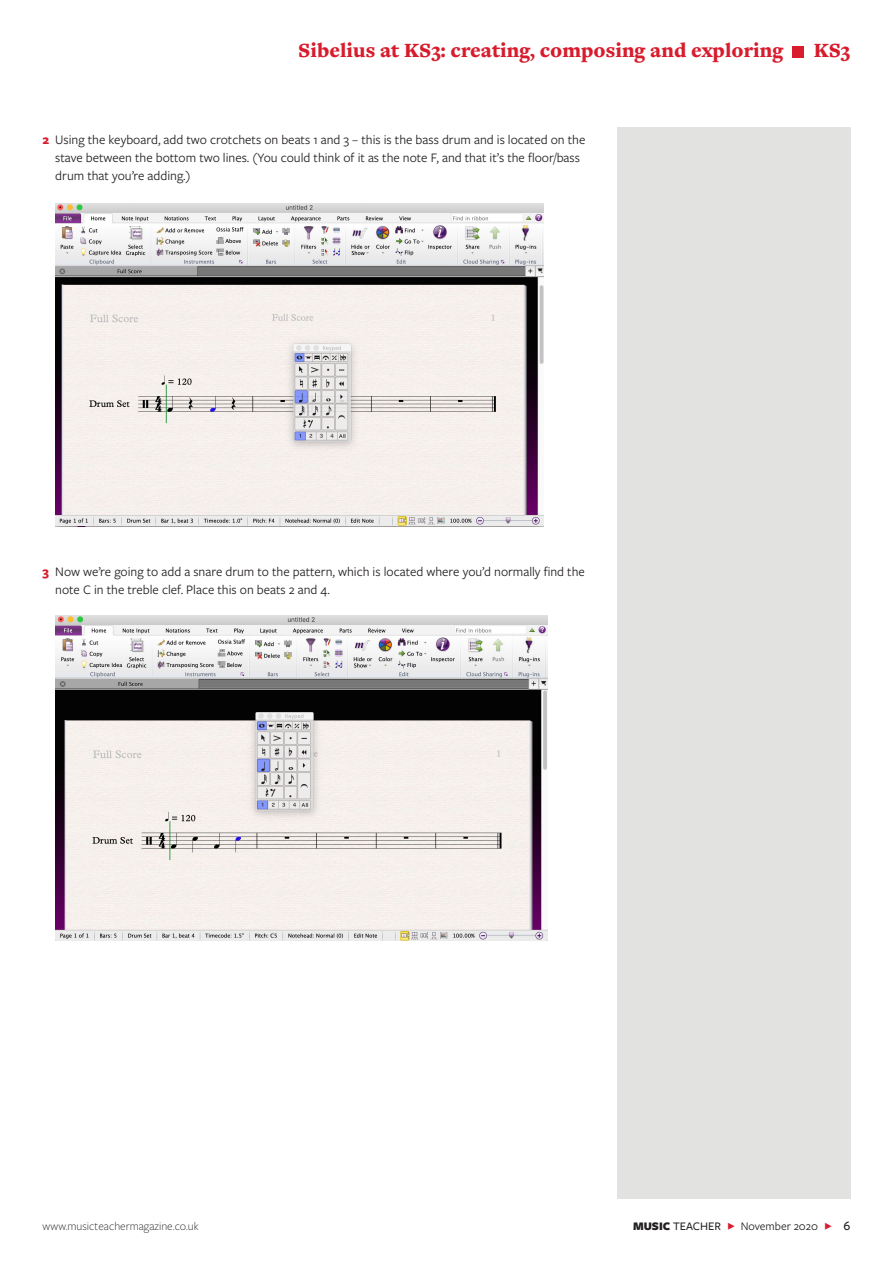
<style>
.page{position:relative;width:893px;height:1263px;background:#fff}
.page>*{position:absolute;margin:0;border:0;box-sizing:border-box;transform-origin:0 0}
.t1{font:900 21px "Freight Text Pro";color:#d81c2d}
.t2{font:13.5px/18px "Freight Sans Pro";color:#231f20}
.t3{font:300 12px "Freight Sans Pro";color:#231f20}
.t4{font:12px "Freight Sans Pro";color:#231f20}
.s1{font-weight:700;color:#d81c2d}
.s2{font-weight:900}
.s3{font-weight:500}
.s4{color:#d81c2d}
.s5{font-weight:500;font-size:13.5px}
</style>
<div class="page">
<div style="left:617px;top:128px;width:233px;height:1071px;background:#e2e2e1"></div>
<div style="left:793px;top:46px;width:11px;height:11px;background:#d81c2d"></div>
<img style="left:55px;top:204px;width:488px;height:323px">
<img style="left:55px;top:616px;width:492px;height:324px">
<h1 class="t1" style="left:298px;top:36px;width:486px">Sibelius at KS3: creating, composing and exploring</h1>
<h1 class="t1" style="left:814px;top:36px;width:38px">KS3</h1>
<p class="t2" style="left:55px;top:130px;width:532px;text-indent:-13px"><span class="s1">2</span> Using the keyboard, add two crotchets on beats 1 and 3 – this is the bass drum and is located on the stave between the bottom two lines. (You could think of it as the note F, and that it’s the floor/bass drum that you’re adding.)</p>
<p class="t2" style="left:55px;top:562px;width:531px;text-indent:-13px"><span class="s1">3</span> Now we’re going to add a snare drum to the pattern, which is located where you’d normally find the note C in the treble clef. Place this on beats 2 and 4.</p>
<p class="t3" style="left:43px;top:1218px;width:158px">www.musicteachermagazine.co.uk</p>
<p class="t4" style="left:633px;top:1218px;width:219px"><span class="s2">MUSIC</span> <span class="s3">TEACHER</span> <span class="s4">F</span> November 2020 <span class="s4">F</span> <span class="s5">6</span></p>
</div>
